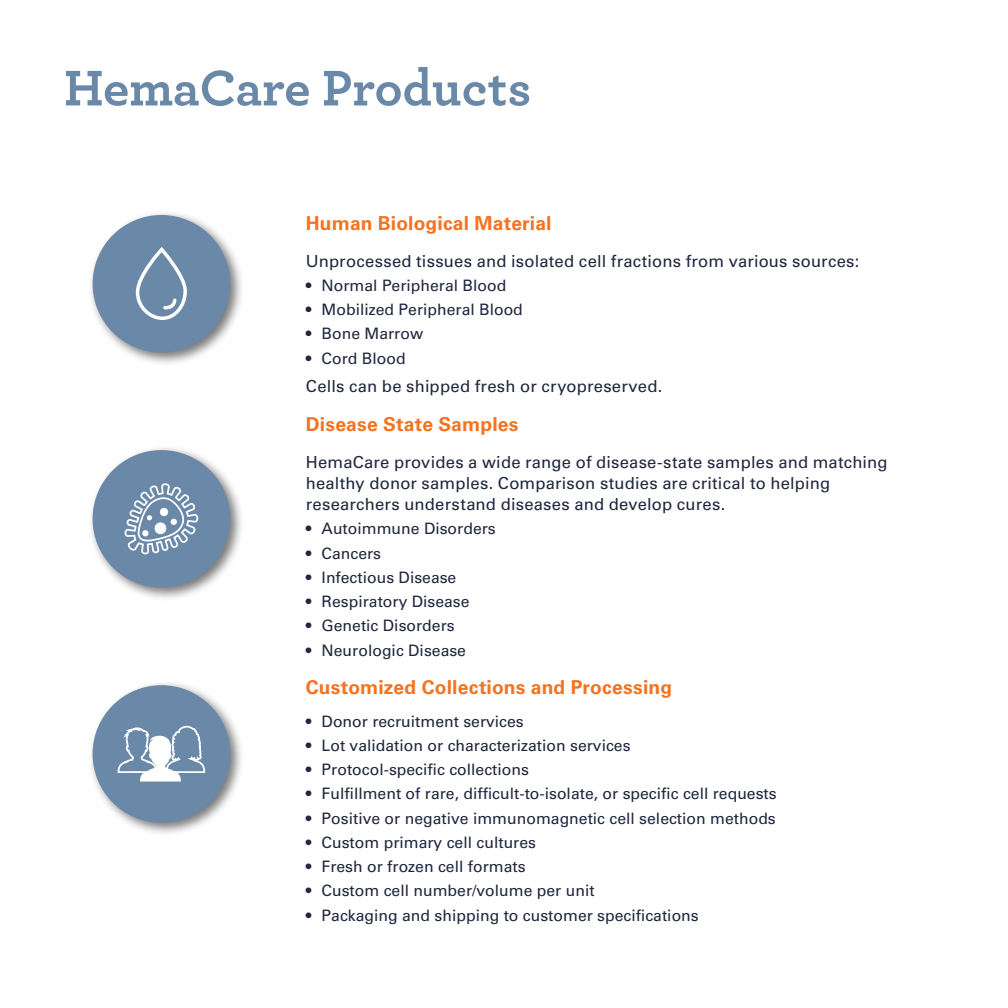
<style>
.page{position:relative;width:1008px;height:1008px;background:#fff}
.page>*{position:absolute;margin:0;border:0;box-sizing:border-box;transform-origin:0 0}
.t1{font:700 52.5px "Archer";color:#6a88a8}
.t2{font:700 19.25px "Univers LT Std";letter-spacing:.01em;color:#f47321}
.t3{font:16.62px/21px "Univers LT Std";letter-spacing:.01em;color:#1f263d}
.t4{font:15.75px "Univers LT Std";color:#1f263d}
</style>
<div class="page">
<div style="left:87px;top:680px;width:157px;height:157px;background:#231f20;opacity:.6"></div>
<div style="left:93px;top:685px;width:137px;height:138px;background:#6a88a8;border-radius:50%"></div>
<svg style="left:117px;top:725px;width:89px;height:57px"></svg>
<div style="left:87px;top:445px;width:157px;height:157px;background:#231f20;opacity:.6"></div>
<div style="left:93px;top:450px;width:137px;height:138px;background:#6a88a8;border-radius:50%"></div>
<svg style="left:125px;top:446px;width:74px;height:136px"></svg>
<div style="left:87px;top:210px;width:157px;height:157px;background:#231f20;opacity:.6"></div>
<div style="left:93px;top:215px;width:137px;height:138px;background:#6a88a8;border-radius:50%"></div>
<svg style="left:135px;top:247px;width:52px;height:73px"></svg>
<p class="t1" style="left:64px;top:47px;width:469px">HemaCare Products</p>
<p class="t2" style="left:306px;top:212px;width:247px">Human Biological Material</p>
<p class="t3" style="left:306px;top:250px;width:555px">Unprocessed tissues and isolated cell fractions from various sources:</p>
<p class="t4" style="left:306px;top:276px;width:202px">• Normal Peripheral Blood</p>
<p class="t4" style="left:306px;top:300px;width:219px">• Mobilized Peripheral Blood</p>
<p class="t4" style="left:306px;top:324px;width:119px">• Bone Marrow</p>
<p class="t4" style="left:306px;top:349px;width:101px">• Cord Blood</p>
<p class="t3" style="left:306px;top:376px;width:358px">Cells can be shipped fresh or cryopreserved.</p>
<p class="t2" style="left:306px;top:413px;width:214px">Disease State Samples</p>
<p class="t3" style="left:306px;top:452px;width:583px">HemaCare provides a wide range of disease-state samples and matching healthy donor samples. Comparison studies are critical to helping researchers understand diseases and develop cures.</p>
<p class="t4" style="left:306px;top:519px;width:191px">• Autoimmune Disorders</p>
<p class="t4" style="left:306px;top:544px;width:77px">• Cancers</p>
<p class="t4" style="left:306px;top:568px;width:152px">• Infectious Disease</p>
<p class="t4" style="left:306px;top:592px;width:165px">• Respiratory Disease</p>
<p class="t4" style="left:306px;top:616px;width:150px">• Genetic Disorders</p>
<p class="t4" style="left:306px;top:641px;width:162px">• Neurologic Disease</p>
<p class="t2" style="left:306px;top:676px;width:368px">Customized Collections and Processing</p>
<p class="t4" style="left:306px;top:712px;width:219px">• Donor recruitment services</p>
<p class="t4" style="left:306px;top:736px;width:326px">• Lot validation or characterization services</p>
<p class="t4" style="left:306px;top:760px;width:225px">• Protocol-specific collections</p>
<p class="t4" style="left:306px;top:784px;width:472px">• Fulfillment of rare, difficult-to-isolate, or specific cell requests</p>
<p class="t4" style="left:306px;top:809px;width:471px">• Positive or negative immunomagnetic cell selection methods</p>
<p class="t4" style="left:306px;top:833px;width:232px">• Custom primary cell cultures</p>
<p class="t4" style="left:306px;top:857px;width:221px">• Fresh or frozen cell formats</p>
<p class="t4" style="left:306px;top:881px;width:290px">• Custom cell number/volume per unit</p>
<p class="t4" style="left:306px;top:906px;width:394px">• Packaging and shipping to customer specifications</p>
</div>
